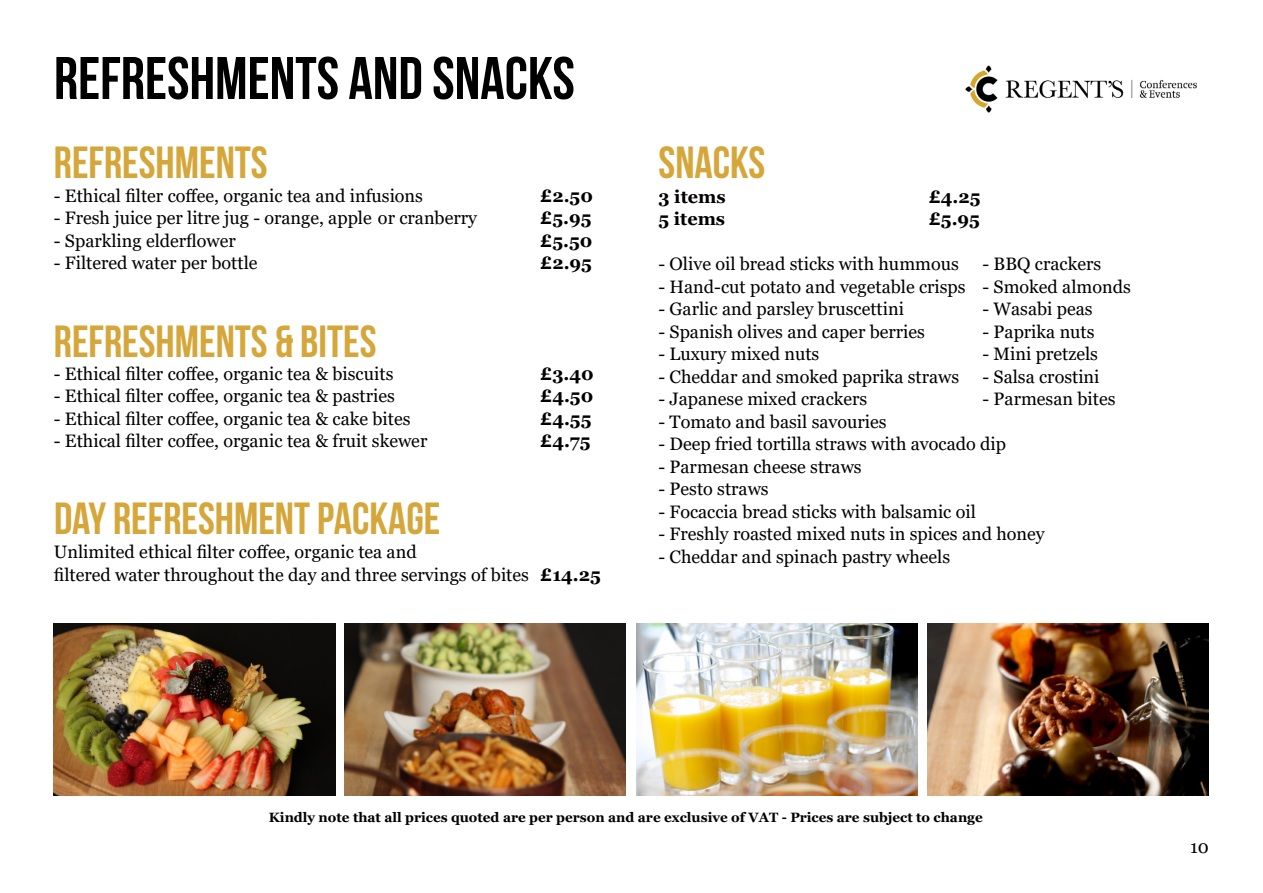
<style>
.page{position:relative;width:1263px;height:893px;background:#fff}
.page>*{position:absolute;margin:0;border:0;box-sizing:border-box;transform-origin:0 0}
.t1{font:700 60px "Bebas Neue";color:#000}
.t2{font:700 45px "Bebas Neue";color:#d5a639}
.t3{font:18px "Georgia";color:#000}
.t4{font:700 18px "Georgia";color:#000}
.t5{font:700 13.5px "Georgia";color:#000}
.s1{font-weight:700}
</style>
<div class="page">
<img style="left:965px;top:65px;width:232px;height:48px">
<img style="left:928px;top:623px;width:281px;height:173px">
<img style="left:636px;top:623px;width:281px;height:173px">
<img style="left:345px;top:623px;width:281px;height:173px">
<img style="left:54px;top:623px;width:281px;height:173px">
<p class="t1" style="left:54px;top:45px;width:522px">REFRESHMENTS AND SNACKS</p>
<p class="t2" style="left:54px;top:138px;width:215px">REFRESHMENTS</p>
<p class="t3" style="left:54px;top:184px;width:371px">- Ethical filter coffee, organic tea and infusions</p>
<p class="t4" style="left:540px;top:184px;width:54px">£2.50</p>
<p class="t3" style="left:54px;top:207px;width:425px">- Fresh juice per litre jug - orange, apple or cranberry</p>
<p class="t4" style="left:540px;top:206px;width:53px">£5.95</p>
<p class="t3" style="left:54px;top:229px;width:184px">- Sparkling elderflower</p>
<p class="t4" style="left:540px;top:229px;width:54px">£5.50</p>
<p class="t3" style="left:54px;top:252px;width:205px">- Filtered water per bottle</p>
<p class="t4" style="left:540px;top:251px;width:54px">£2.95</p>
<p class="t2" style="left:54px;top:316px;width:324px">REFRESHMENTS &amp; BITES</p>
<p class="t3" style="left:54px;top:363px;width:341px">- Ethical filter coffee, organic tea &amp; biscuits</p>
<p class="t4" style="left:540px;top:362px;width:55px">£3.40</p>
<p class="t3" style="left:54px;top:385px;width:343px">- Ethical filter coffee, organic tea &amp; pastries</p>
<p class="t4" style="left:540px;top:385px;width:55px">£4.50</p>
<p class="t3" style="left:54px;top:408px;width:358px">- Ethical filter coffee, organic tea &amp; cake bites</p>
<p class="t4" style="left:540px;top:407px;width:53px">£4.55</p>
<p class="t3" style="left:54px;top:430px;width:375px">- Ethical filter coffee, organic tea &amp; fruit skewer</p>
<p class="t4" style="left:540px;top:430px;width:52px">£4.75</p>
<p class="t2" style="left:54px;top:494px;width:388px">DAY REFRESHMENT PACKAGE</p>
<p class="t3" style="left:54px;top:541px;width:364px">Unlimited ethical filter coffee, organic tea and</p>
<p class="t3" style="left:54px;top:564px;width:548px">filtered water throughout the day and three servings of bites <span class="s1">£14.25</span></p>
<p class="t2" style="left:658px;top:138px;width:108px">SNACKS</p>
<p class="t4" style="left:658px;top:185px;width:69px">3 items</p>
<p class="t4" style="left:928px;top:185px;width:54px">£4.25</p>
<p class="t4" style="left:658px;top:207px;width:68px">5 items</p>
<p class="t4" style="left:928px;top:207px;width:53px">£5.95</p>
<p class="t3" style="left:658px;top:253px;width:302px">- Olive oil bread sticks with hummous</p>
<p class="t3" style="left:982px;top:253px;width:120px">- BBQ crackers</p>
<p class="t3" style="left:658px;top:275px;width:474px">- Hand-cut potato and vegetable crisps - Smoked almonds</p>
<p class="t3" style="left:658px;top:298px;width:247px">- Garlic and parsley bruscettini</p>
<p class="t3" style="left:982px;top:298px;width:112px">- Wasabi peas</p>
<p class="t3" style="left:658px;top:320px;width:268px">- Spanish olives and caper berries</p>
<p class="t3" style="left:982px;top:320px;width:114px">- Paprika nuts</p>
<p class="t3" style="left:658px;top:343px;width:162px">- Luxury mixed nuts</p>
<p class="t3" style="left:982px;top:343px;width:117px">- Mini pretzels</p>
<p class="t3" style="left:658px;top:365px;width:302px">- Cheddar and smoked paprika straws</p>
<p class="t3" style="left:982px;top:365px;width:118px">- Salsa crostini</p>
<p class="t3" style="left:658px;top:388px;width:210px">- Japanese mixed crackers</p>
<p class="t3" style="left:982px;top:388px;width:134px">- Parmesan bites</p>
<p class="t3" style="left:658px;top:410px;width:230px">- Tomato and basil savouries</p>
<p class="t3" style="left:658px;top:433px;width:349px">- Deep fried tortilla straws with avocado dip</p>
<p class="t3" style="left:658px;top:455px;width:205px">- Parmesan cheese straws</p>
<p class="t3" style="left:658px;top:478px;width:112px">- Pesto straws</p>
<p class="t3" style="left:658px;top:500px;width:319px">- Focaccia bread sticks with balsamic oil</p>
<p class="t3" style="left:658px;top:523px;width:388px">- Freshly roasted mixed nuts in spices and honey</p>
<p class="t3" style="left:658px;top:545px;width:293px">- Cheddar and spinach pastry wheels</p>
<p class="t5" style="left:269px;top:809px;width:715px">Kindly note that all prices quoted are per person and are exclusive of VAT - Prices are subject to change</p>
<p class="t3" style="left:1190px;top:835px;width:20px">10</p>
</div>
